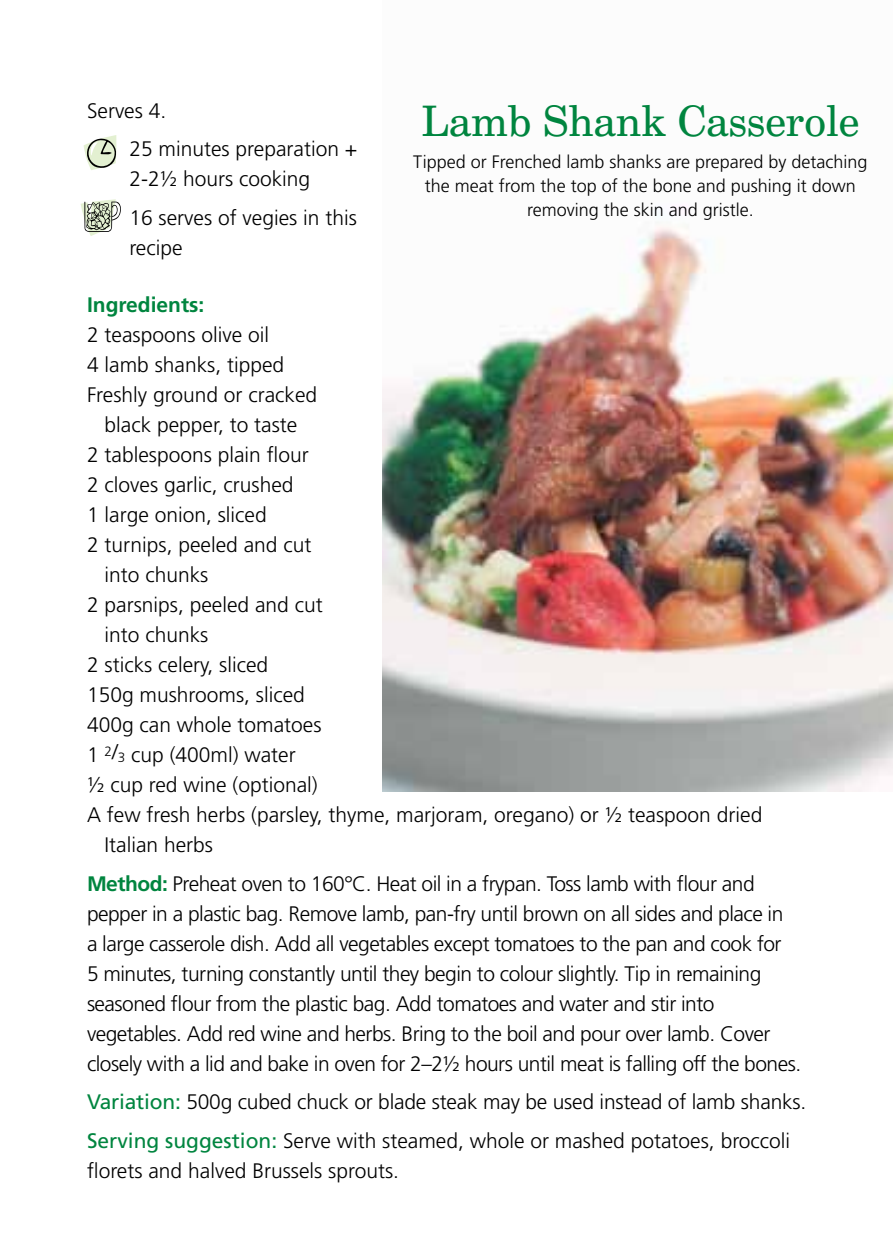
<style>
.page{position:relative;width:893px;height:1259px;background:#fff}
.page>*{position:absolute;margin:0;border:0;box-sizing:border-box;transform-origin:0 0}
.t1{font:42px "Century Schoolbook BT";color:#00853f}
.t2{font:300 21px/30px "Frutiger";letter-spacing:-.01em;color:#000}
.t3{font:700 21px "Frutiger";color:#00853f}
.t4{font:300 18px/24px "Frutiger";color:#000;text-align:center}
.s1{font-size:13.5px}
.s2{font-weight:700;color:#00853f}
.s3{font-weight:400;color:#00853f}
</style>
<div class="page">
<img style="left:382px;top:226px;width:511px;height:565px">
<svg style="left:84px;top:135px;width:33px;height:35px"></svg>
<svg style="left:81px;top:199px;width:40px;height:37px"></svg>
<p class="t2" style="left:129px;top:92px;width:230px;line-height:38.4px;text-indent:-42px">Serves 4.<br>25 minutes preparation +</p>
<p class="t2" style="left:129px;top:160px;width:229px;line-height:38.4px">2-2½ hours cooking<br>16 serves of vegies in this</p>
<p class="t2" style="left:129px;top:233px;width:55px">recipe</p>
<p class="t3" style="left:87px;top:292px;width:119px">Ingredients:</p>
<p class="t2" style="left:87px;top:320px;width:184px">2 teaspoons olive oil</p>
<p class="t2" style="left:87px;top:350px;width:199px">4 lamb shanks, tipped</p>
<p class="t2" style="left:87px;top:380px;width:232px">Freshly ground or cracked</p>
<p class="t2" style="left:105px;top:410px;width:194px">black pepper, to taste</p>
<p class="t2" style="left:87px;top:440px;width:223px">2 tablespoons plain flour</p>
<p class="t2" style="left:87px;top:470px;width:208px">2 cloves garlic, crushed</p>
<p class="t2" style="left:87px;top:500px;width:181px">1 large onion, sliced</p>
<p class="t2" style="left:87px;top:530px;width:226px">2 turnips, peeled and cut</p>
<p class="t2" style="left:105px;top:560px;width:105px">into chunks</p>
<p class="t2" style="left:87px;top:590px;width:237px">2 parsnips, peeled and cut</p>
<p class="t2" style="left:105px;top:620px;width:105px">into chunks</p>
<p class="t2" style="left:87px;top:650px;width:183px">2 sticks celery, sliced</p>
<p class="t2" style="left:87px;top:680px;width:219px">150g mushrooms, sliced</p>
<p class="t2" style="left:87px;top:710px;width:236px">400g can whole tomatoes</p>
<p class="t2" style="left:87px;top:740px;width:210px">1 <sup>2</sup>/<span class="s1">3</span> cup (400ml) water</p>
<p class="t2" style="left:87px;top:770px;width:232px">½ cup red wine (optional)</p>
<p class="t2" style="left:87px;top:800px;width:677px">A few fresh herbs (parsley, thyme, marjoram, oregano) or ½ teaspoon dried</p>
<p class="t2" style="left:105px;top:830px;width:110px">Italian herbs</p>
<p class="t2" style="left:87px;top:868px;width:716px"><span class="s2">Method:</span> Preheat oven to 160°C. Heat oil in a frypan. Toss lamb with flour and pepper in a plastic bag. Remove lamb, pan-fry until brown on all sides and place in<br>a large casserole dish. Add all vegetables except tomatoes to the pan and cook for<br>5 minutes, turning constantly until they begin to colour slightly. Tip in remaining seasoned flour from the plastic bag. Add tomatoes and water and stir into vegetables. Add red wine and herbs. Bring to the boil and pour over lamb. Cover closely with a lid and bake in oven for 2–2½ hours until meat is falling off the bones.</p>
<p class="t2" style="left:87px;top:1083px;width:721px;line-height:38.4px"><span class="s3">Variation:</span> 500g cubed chuck or blade steak may be used instead of lamb shanks.<br><span class="s3">Serving suggestion:</span> Serve with steamed, whole or mashed potatoes, broccoli</p>
<p class="t2" style="left:87px;top:1155px;width:313px">florets and halved Brussels sprouts.</p>
<h1 class="t1" style="left:421px;top:95px;width:439px">Lamb Shank Casserole</h1>
<p class="t4" style="left:413px;top:150px;width:456px">Tipped or Frenched lamb shanks are prepared by detaching the meat from the top of the bone and pushing it down removing the skin and gristle.</p>
</div>
